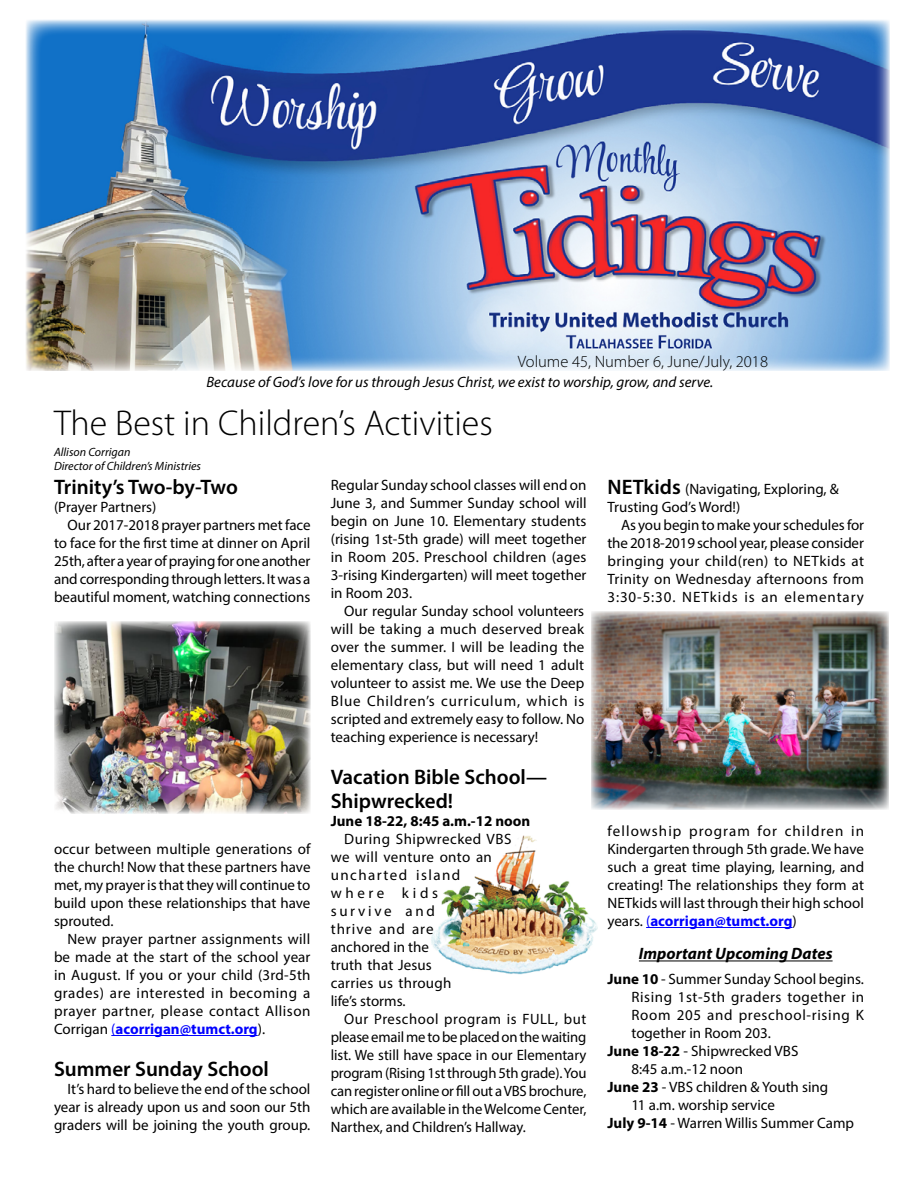
<style>
.page{position:relative;width:918px;height:1188px;background:#fff}
.page>*{position:absolute;margin:0;border:0;box-sizing:border-box;transform-origin:0 0}
.t1{font:300 36px "Myriad Pro";color:#000}
.t2{font:600 21px/24px "Myriad Pro";color:#000}
.t3{font:300 16.5px "Myriad Pro";color:#000}
.t4{font:italic 700 16.5px "Myriad Pro";color:#000}
.t5{font:15px/18px "Myriad Pro";color:#000;text-align:justify}
.t6{font:15px/18px "Myriad Pro";letter-spacing:.025em;color:#000}
.t7{font:italic 15px "Myriad Pro";color:#000}
.t8{font:15px "Myriad Pro";letter-spacing:.035em;color:#000}
.t9{font:15px "Myriad Pro";letter-spacing:.045em;color:#000}
.t10{font:700 15px "Myriad Pro";color:#000}
.t11{font:italic 12px/13.5px "Myriad Pro";color:#000}
.s1{color:#00f}
.s2{font-weight:700;color:#00f}
.s3{font-weight:600;font-size:21px}
.s4{font-weight:700}
</style>
<div class="page">
<img style="left:431px;top:835px;width:166px;height:139px">
<img style="left:26px;top:20px;width:864px;height:351px">
<hr style="left:111px;top:1035px;width:147px;height:1px;background:#00f">
<hr style="left:646px;top:927px;width:147px;height:1px;background:#00f">
<hr style="left:639px;top:961px;width:194px;height:1px;background:#000">
<img style="left:54px;top:621px;width:256px;height:192px">
<img style="left:591px;top:611px;width:298px;height:199px">
<p class="t3" style="left:518px;top:352px;width:252px">Volume 45, Number 6, June/July, 2018</p>
<p class="t7" style="left:206px;top:372px;width:508px">Because of God’s love for us through Jesus Christ, we exist to worship, grow, and serve.</p>
<h1 class="t1" style="left:54px;top:403px;width:440px">The Best in Children’s Activities</h1>
<p class="t11" style="left:54px;top:445px;width:149px">Allison Corrigan<br>Director of Children’s Ministries</p>
<h2 class="t2" style="left:54px;top:474px;width:185px">Trinity’s Two-by-Two</h2>
<p class="t5" style="left:54px;top:498px;width:104px">(Prayer Partners)</p>
<p class="t5" style="left:68px;top:516px;width:245px">Our 2017-2018 prayer partners met face</p>
<p class="t5" style="left:54px;top:534px;width:258px">to face for the first time at dinner on April</p>
<p class="t5" style="left:54px;top:552px;width:258px">25th, after a year of praying for one another</p>
<p class="t5" style="left:54px;top:570px;width:258px">and corresponding through letters. It was a</p>
<p class="t5" style="left:54px;top:588px;width:258px">beautiful moment, watching connections</p>
<p class="t5" style="left:54px;top:840px;width:258px">occur between multiple generations of the church! Now that these partners have met, my prayer is that they will continue to build upon these relationships that have sprouted.</p>
<p class="t5" style="left:54px;top:930px;width:258px;text-indent:14px">New prayer partner assignments will be made at the start of the school year in August. If you or your child (3rd-5th grades) are interested in becoming a prayer partner, please contact Allison Corrigan <span class="s1">(</span><span class="s2">acorrigan@tumct.org</span>).</p>
<h2 class="t2" style="left:54px;top:1056px;width:217px">Summer Sunday School</h2>
<p class="t5" style="left:54px;top:1080px;width:258px;text-indent:14px">It’s hard to believe the end of the school year is already upon us and soon our 5th graders will be joining the youth group.</p>
<p class="t5" style="left:331px;top:475px;width:257px">Regular Sunday school classes will end on June 3, and Summer Sunday school will begin on June 10. Elementary students (rising 1st-5th grade) will meet together in Room 205. Preschool children (ages 3-rising Kindergarten) will meet together in Room 203.</p>
<p class="t5" style="left:331px;top:601px;width:255px;text-indent:13px">Our regular Sunday school volunteers will be taking a much deserved break over the summer. I will be leading the elementary class, but will need 1 adult volunteer to assist me. We use the Deep Blue Children’s curriculum, which is scripted and extremely easy to follow. No teaching experience is necessary!</p>
<h2 class="t2" style="left:331px;top:764px;width:218px">Vacation Bible School—<br>Shipwrecked!</h2>
<p class="t10" style="left:331px;top:811px;width:201px">June 18-22, 8:45 a.m.-12 noon</p>
<p class="t6" style="left:331px;top:829px;width:182px;text-indent:14px">During Shipwrecked VBS we will venture onto an uncharted island where kids<br>survive and<br>thrive and are<br>anchored in the<br>truth that Jesus<br>carries us through<br>life’s storms.</p>
<p class="t5" style="left:331px;top:1009px;width:257px;text-indent:13px">Our Preschool program is FULL, but please email me to be placed on the waiting list. We still have space in our Elementary program (Rising 1st through 5th grade). You can register online or fill out a VBS brochure, which are available in the Welcome Center, Narthex, and Children’s Hallway.</p>
<p class="t5" style="left:608px;top:480px;width:233px"><span class="s3">NETkids</span> (Navigating, Exploring, &amp;<br>Trusting God’s Word!)</p>
<p class="t5" style="left:608px;top:516px;width:258px;text-indent:14px">As you begin to make your schedules for the 2018-2019 school year, please consider bringing your child(ren) to NETkids at Trinity on Wednesday afternoons from 3:30-5:30. NETkids is an elementary</p>
<p class="t5" style="left:608px;top:822px;width:258px">fellowship program for children in Kindergarten through 5th grade. We have such a great time playing, learning, and creating! The relationships they form at NETkids will last through their high school years. <span class="s1">(</span><span class="s2">acorrigan@tumct.org</span>)</p>
<p class="t4" style="left:639px;top:943px;width:195px">Important Upcoming Dates</p>
<p class="t5" style="left:608px;top:970px;width:258px"><span class="s4">June 10</span> - Summer Sunday School begins.</p>
<p class="t8" style="left:632px;top:988px;width:234px">Rising 1st-5th graders together in</p>
<p class="t9" style="left:632px;top:1006px;width:234px">Room 205 and preschool-rising K</p>
<p class="t5" style="left:632px;top:1024px;width:141px">together in Room 203.</p>
<p class="t5" style="left:608px;top:1042px;width:192px"><span class="s4">June 18-22</span> - Shipwrecked VBS</p>
<p class="t5" style="left:632px;top:1060px;width:113px">8:45 a.m.-12 noon</p>
<p class="t5" style="left:608px;top:1078px;width:222px"><span class="s4">June 23</span> - VBS children &amp; Youth sing</p>
<p class="t5" style="left:632px;top:1096px;width:145px">11 a.m. worship service</p>
<p class="t5" style="left:608px;top:1114px;width:248px"><span class="s4">July 9-14</span> - Warren Willis Summer Camp</p>
</div>
